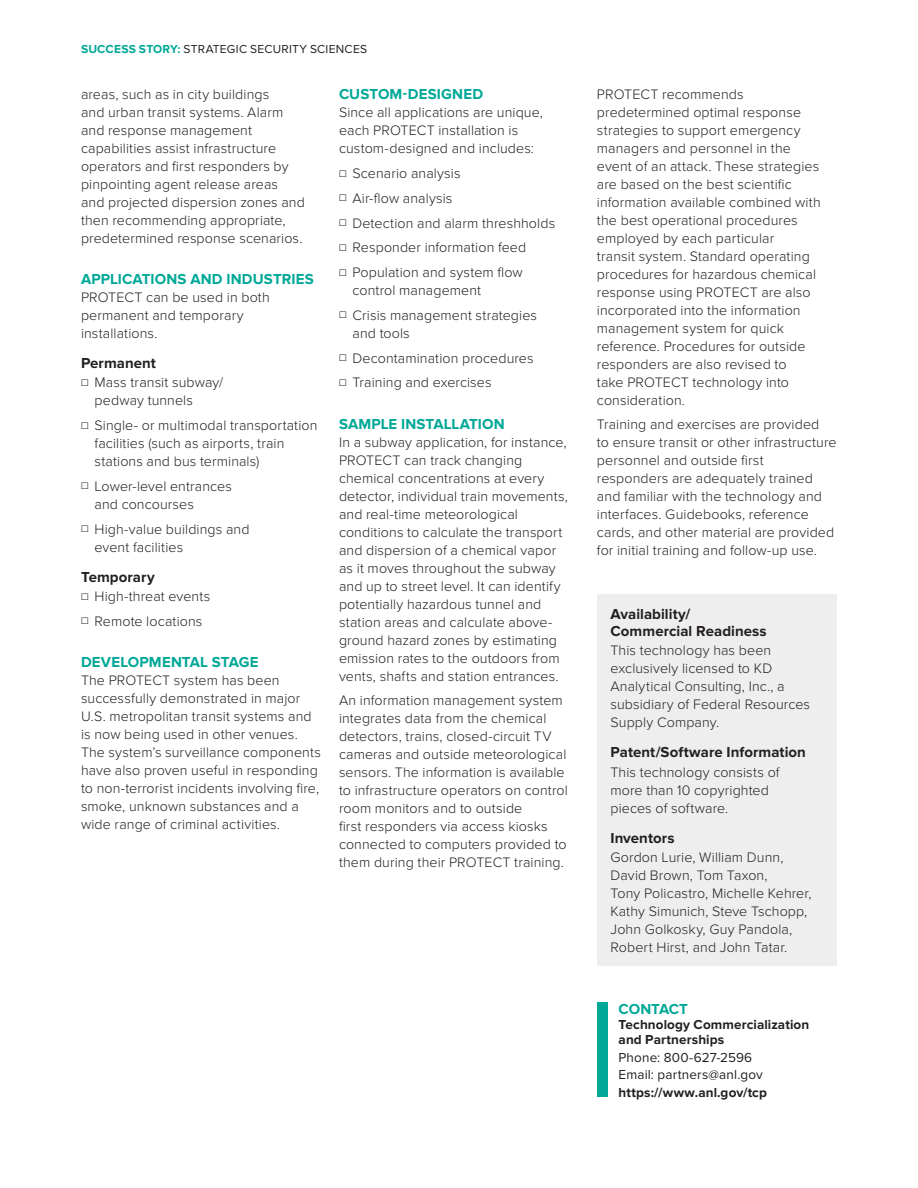
<style>
.page{position:relative;width:918px;height:1188px;background:#fff}
.page>*{position:absolute;margin:0;border:0;box-sizing:border-box;transform-origin:0 0}
.t1{font:700 15px/16.5px "Proxima Nova";letter-spacing:.005em;color:#231f20}
.t2{font:700 15px "Proxima Nova";letter-spacing:.01em;color:#00a897}
.t3{font:300 14.25px/18px "Proxima Nova";letter-spacing:.005em;color:#231f20}
.t4{font:700 13.5px/15px "Proxima Nova";letter-spacing:.01em;color:#231f20}
.t5{font:13.5px/17.7px "Proxima Nova";letter-spacing:.01em;color:#231f20}
.t6{font:12px "Proxima Nova";letter-spacing:.02em;color:#231f20}
.s1{font-weight:700;color:#00a897}
.s2{font-size:11.4px}
</style>
<div class="page">
<div style="left:597px;top:594px;width:240px;height:372px;background:#eeeeef"></div>
<div style="left:597px;top:1002px;width:11px;height:95px;background:#00a897"></div>
<p class="t6" style="left:81px;top:42px;width:288px"><span class="s1">SUCCESS STORY:</span> STRATEGIC SECURITY SCIENCES</p>
<p class="t3" style="left:81px;top:85px;width:225px">areas, such as in city buildings<br>and urban transit systems. Alarm and response management capabilities assist infrastructure operators and first responders by pinpointing agent release areas and projected dispersion zones and then recommending appropriate, predetermined response scenarios.</p>
<p class="t2" style="left:81px;top:270px;width:234px">APPLICATIONS AND INDUSTRIES</p>
<p class="t3" style="left:81px;top:289px;width:190px">PROTECT can be used in both permanent and temporary installations.</p>
<p class="t1" style="left:81px;top:355px;width:76px">Permanent</p>
<p class="t3" style="left:94px;top:374px;width:130px;text-indent:-14px"><span class="s2">☐</span> Mass transit subway/ pedway tunnels</p>
<p class="t3" style="left:94px;top:417px;width:225px;text-indent:-14px"><span class="s2">☐</span> Single- or multimodal transportation facilities (such as airports, train stations and bus terminals)</p>
<p class="t3" style="left:94px;top:478px;width:139px;text-indent:-14px"><span class="s2">☐</span> Lower-level entrances and concourses</p>
<p class="t3" style="left:94px;top:520px;width:157px;text-indent:-14px"><span class="s2">☐</span> High-value buildings and event facilities</p>
<p class="t1" style="left:81px;top:569px;width:75px">Temporary</p>
<p class="t3" style="left:81px;top:584px;width:131px;line-height:24.8px"><span class="s2">☐</span> High-threat events <span class="s2">☐</span> Remote locations</p>
<p class="t2" style="left:81px;top:654px;width:179px">DEVELOPMENTAL STAGE</p>
<p class="t3" style="left:81px;top:672px;width:241px">The PROTECT system has been successfully demonstrated in major U.S. metropolitan transit systems and is now being used in other venues.<br>The system’s surveillance components have also proven useful in responding to non-terrorist incidents involving fire, smoke, unknown substances and a wide range of criminal activities.</p>
<p class="t2" style="left:339px;top:86px;width:146px">CUSTOM-DESIGNED</p>
<p class="t3" style="left:339px;top:104px;width:205px">Since all applications are unique, each PROTECT installation is custom-designed and includes:</p>
<p class="t3" style="left:339px;top:161px;width:218px;line-height:24.8px"><span class="s2">☐</span> Scenario analysis<br><span class="s2">☐</span> Air-flow analysis<br><span class="s2">☐</span> Detection and alarm threshholds <span class="s2">☐</span> Responder information feed<br><span class="s2">☐</span> Population and system flow</p>
<p class="t3" style="left:339px;top:278px;width:200px;line-height:24.8px;text-indent:14px">control management<br><span class="s2">☐</span> Crisis management strategies</p>
<p class="t3" style="left:339px;top:321px;width:196px;line-height:24.8px;text-indent:14px">and tools<br><span class="s2">☐</span> Decontamination procedures <span class="s2">☐</span> Training and exercises</p>
<p class="t2" style="left:339px;top:415px;width:167px">SAMPLE INSTALLATION</p>
<p class="t3" style="left:339px;top:433px;width:231px">In a subway application, for instance, PROTECT can track changing chemical concentrations at every detector, individual train movements, and real-time meteorological conditions to calculate the transport and dispersion of a chemical vapor as it moves throughout the subway and up to street level. It can identify potentially hazardous tunnel and station areas and calculate above&shy;ground hazard zones by estimating emission rates to the outdoors from vents, shafts and station entrances.</p>
<p class="t3" style="left:339px;top:692px;width:230px">An information management system integrates data from the chemical detectors, trains, closed-circuit TV cameras and outside meteorological sensors. The information is available to infrastructure operators on control room monitors and to outside<br>first responders via access kiosks connected to computers provided to them during their PROTECT training.</p>
<p class="t3" style="left:597px;top:85px;width:225px">PROTECT recommends predetermined optimal response strategies to support emergency managers and personnel in the event of an attack. These strategies are based on the best scientific information available combined with the best operational procedures employed by each particular<br>transit system. Standard operating procedures for hazardous chemical response using PROTECT are also incorporated into the information management system for quick reference. Procedures for outside responders are also revised to<br>take PROTECT technology into consideration.</p>
<p class="t3" style="left:597px;top:416px;width:241px">Training and exercises are provided<br>to ensure transit or other infrastructure personnel and outside first responders are adequately trained and familiar with the technology and interfaces. Guidebooks, reference cards, and other material are provided for initial training and follow-up use.</p>
<p class="t1" style="left:610px;top:607px;width:158px">Availability/<br>Commercial Readiness</p>
<p class="t3" style="left:610px;top:642px;width:201px">This technology has been exclusively licensed to KD<br>Analytical Consulting, Inc., a subsidiary of Federal Resources<br>Supply Company.</p>
<p class="t1" style="left:610px;top:745px;width:197px">Patent/Software Information</p>
<p class="t3" style="left:610px;top:764px;width:171px">This technology consists of more than 10 copyrighted pieces of software.</p>
<p class="t1" style="left:610px;top:830px;width:66px">Inventors</p>
<p class="t3" style="left:610px;top:849px;width:203px">Gordon Lurie, William Dunn,<br>David Brown, Tom Taxon,<br>Tony Policastro, Michelle Kehrer,<br>Kathy Simunich, Steve Tschopp,<br>John Golkosky, Guy Pandola,<br>Robert Hirst, and John Tatar.</p>
<p class="t2" style="left:619px;top:1000px;width:71px">CONTACT</p>
<p class="t4" style="left:619px;top:1018px;width:192px">Technology Commercialization and Partnerships</p>
<p class="t5" style="left:619px;top:1049px;width:146px">Phone: 800-627-2596<br>Email: partners@anl.gov</p>
<p class="t4" style="left:619px;top:1086px;width:150px">https://www.anl.gov/tcp</p>
</div>
